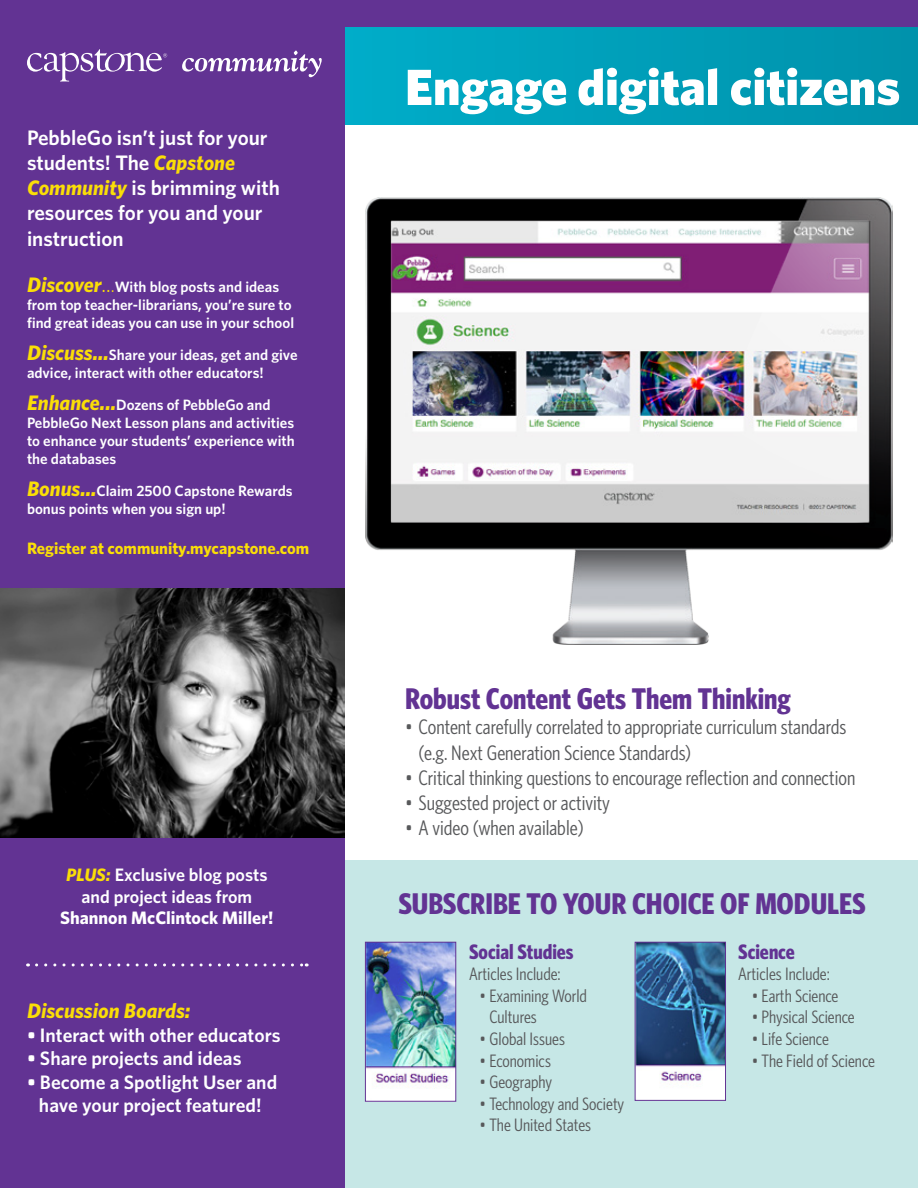
<style>
.page{position:relative;width:918px;height:1188px;background:#fff}
.page>*{position:absolute;margin:0;border:0;box-sizing:border-box;transform-origin:0 0}
.t1{font:900 51px "Whitney";color:#fff}
.t2{font:700 30px "Whitney Condensed";color:#623393}
.t3{font:21px/25.2px "Whitney Condensed";color:#57585a}
.t4{font:600 21px/25.2px "Whitney";color:#fff}
.t5{font:700 21px "Whitney Condensed";color:#623393}
.t6{font:italic 700 21px "Whitney";color:#fade07}
.t7{font:600 19.5px/23.4px "Whitney";color:#fff;text-align:center}
.t8{font:18px/21.6px "Whitney Condensed";color:#57585a}
.t9{font:600 18px/21.6px "Whitney";color:#fff;text-align:center}
.t10{font:700 18px "Whitney";color:#fff}
.t11{font:700 16.5px "Whitney";color:#fade07}
.t12{font:600 15px/18px "Whitney";color:#fff}
.s1{font-weight:700;font-style:italic;color:#fade07}
.s2{font-weight:700;font-style:italic;font-size:21px;color:#fade07}
.s3{font-weight:400;font-size:21px;color:#fade07}
.s4{font-weight:400;font-size:18px;color:#fade07}
</style>
<div class="page">
<img style="left:365px;top:197px;width:527px;height:447px">
<div style="left:343px;top:861px;width:575px;height:327px;background:#c6e7e6"></div>
<div style="left:0;top:0;width:918px;height:84px;background:#623393"></div>
<svg style="left:345px;top:27px;width:573px;height:97px;background:#009fb9"></svg>
<img style="left:637px;top:944px;width:87px;height:155px">
<div style="left:635px;top:942px;width:91px;height:159px;border:1px solid #623393"></div>
<img style="left:367px;top:944px;width:87px;height:156px">
<div style="left:365px;top:942px;width:91px;height:160px;border:1px solid #623393"></div>
<div style="left:0;top:0;width:345px;height:1188px;background:#623393"></div>
<img style="left:0;top:589px;width:345px;height:248px">
<svg style="left:37px;top:963px;width:270px;height:3px"></svg>
<svg style="left:27px;top:49px;width:140px;height:33px"></svg>
<svg style="left:182px;top:51px;width:140px;height:26px"></svg>
<h3 class="t4" style="left:27px;top:124px;width:254px">PebbleGo isn’t just for your students! The <span class="s1">Capstone<br>Community</span> is brimming with resources for you and your instruction</h3>
<p class="t12" style="left:27px;top:278px;width:269px"><span class="s2">Discover</span><span class="s3">..</span><span class="s4">.</span>With blog posts and ideas from top teacher-librarians, you’re sure to find great ideas you can use in your school</p>
<p class="t12" style="left:27px;top:346px;width:272px"><span class="s2">Discuss...</span>Share your ideas, get and give advice, interact with other educators!</p>
<p class="t12" style="left:27px;top:396px;width:269px"><span class="s2">Enhance...</span>Dozens of PebbleGo and PebbleGo Next Lesson plans and activities to enhance your students’ experience with the databases</p>
<p class="t12" style="left:27px;top:482px;width:267px"><span class="s2">Bonus...</span>Claim 2500 Capstone Rewards bonus points when you sign up!</p>
<p class="t11" style="left:27px;top:537px;width:284px">Register at community.mycapstone.com</p>
<p class="t9" style="left:66px;top:864px;width:203px"><span class="s1">PLUS:</span> Exclusive blog posts and project ideas from</p>
<p class="t10" style="left:60px;top:906px;width:215px">Shannon McClintock Miller!</p>
<h3 class="t6" style="left:27px;top:997px;width:165px">Discussion Boards:</h3>
<h3 class="t7" style="left:27px;top:1023px;width:255px">• Interact with other educators</h3>
<h3 class="t7" style="left:27px;top:1046px;width:216px">• Share projects and ideas</h3>
<h3 class="t7" style="left:27px;top:1070px;width:252px">• Become a Spotlight User and have your project featured!</h3>
<h1 class="t1" style="left:405px;top:53px;width:497px">Engage digital citizens</h1>
<h2 class="t2" style="left:405px;top:680px;width:388px">Robust Content Gets Them Thinking</h2>
<h3 class="t3" style="left:419px;top:714px;width:429px;text-indent:-14px">• Content carefully correlated to appropriate curriculum standards (e.g. Next Generation Science Standards)</h3>
<h3 class="t3" style="left:405px;top:764px;width:452px">• Critical thinking questions to encourage reflection and connection</h3>
<h3 class="t3" style="left:405px;top:790px;width:207px">• Suggested project or activity</h3>
<h3 class="t3" style="left:405px;top:815px;width:180px">• A video (when available)</h3>
<h2 class="t2" style="left:398px;top:884px;width:469px">SUBSCRIBE TO YOUR CHOICE OF MODULES</h2>
<h3 class="t5" style="left:738px;top:938px;width:58px">Science</h3>
<p class="t8" style="left:738px;top:963px;width:93px">Articles Include:</p>
<p class="t8" style="left:752px;top:984px;width:88px">• Earth Science</p>
<p class="t8" style="left:752px;top:1006px;width:105px">• Physical Science</p>
<p class="t8" style="left:752px;top:1028px;width:79px">• Life Science</p>
<p class="t8" style="left:752px;top:1049px;width:125px">• The Field of Science</p>
<h3 class="t5" style="left:469px;top:938px;width:106px">Social Studies</h3>
<p class="t8" style="left:469px;top:963px;width:93px">Articles Include:</p>
<p class="t8" style="left:489px;top:984px;width:99px;text-indent:-10px">• Examining World<br>Cultures</p>
<p class="t8" style="left:480px;top:1028px;width:87px">• Global Issues</p>
<p class="t8" style="left:480px;top:1049px;width:73px">• Economics</p>
<p class="t8" style="left:480px;top:1071px;width:74px">• Geography</p>
<p class="t8" style="left:480px;top:1092px;width:146px">• Technology and Society</p>
<p class="t8" style="left:480px;top:1114px;width:113px">• The United States</p>
</div>
